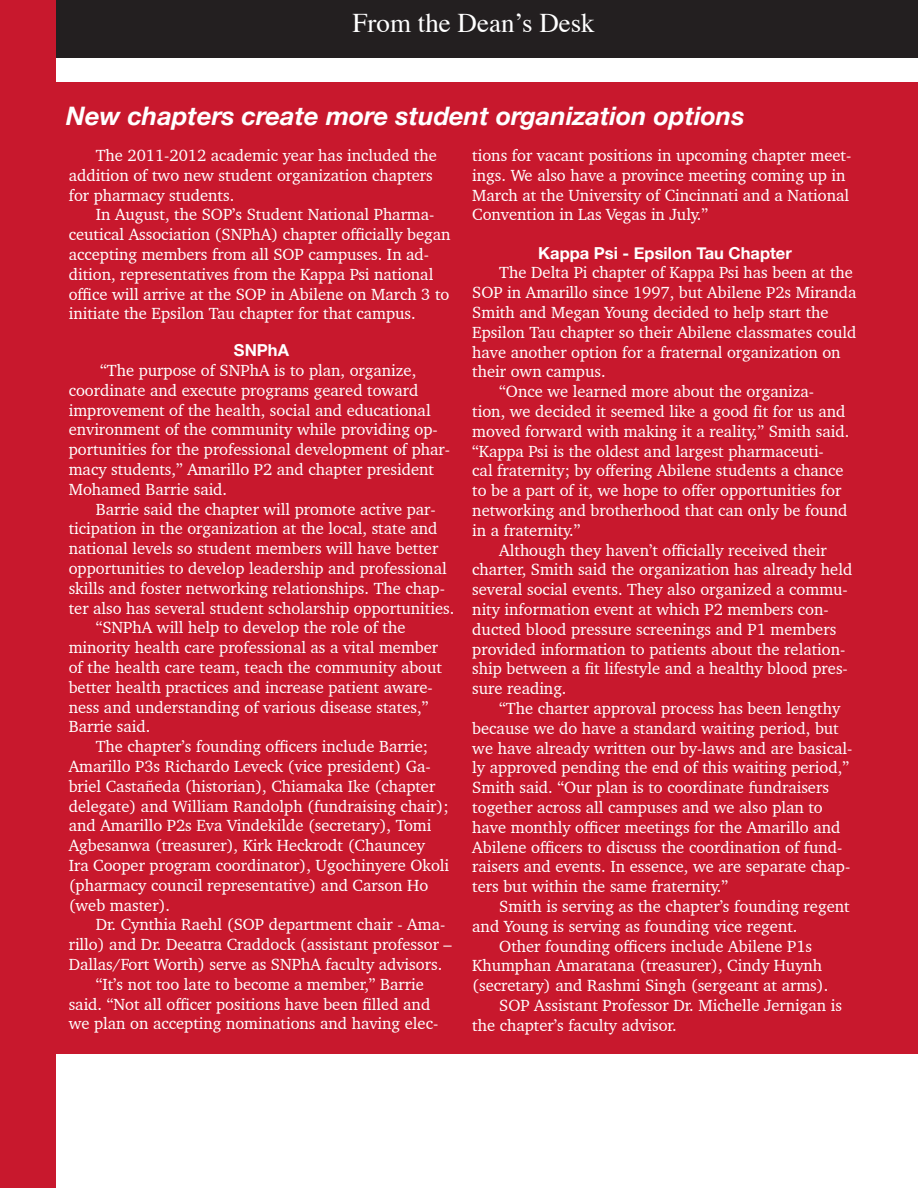
<style>
.page{position:relative;width:918px;height:1188px;background:#fff}
.page>*{position:absolute;margin:0;border:0;box-sizing:border-box;transform-origin:0 0}
.t1{font:27px "Times";color:#fff}
.t2{font:italic 700 25.5px "Helvetica Neue";color:#fff}
.Body{font:16.5px/19.8px "Charter BT Pro";color:#fff}
.Body-2{font:700 16.5px "Helvetica Neue";color:#fff}
</style>
<div class="page">
<div style="left:22px;top:0;width:896px;height:57px;background:#231f20"></div>
<div style="left:0;top:0;width:55px;height:1188px;background:#c8182d"></div>
<div style="left:37px;top:82px;width:881px;height:972px;background:#c8182d"></div>
<p class="t1" style="left:353px;top:-2px;width:244px">From the Dean’s Desk</p>
<p class="t2" style="left:66px;top:101px;width:680px">New chapters create more student organization options</p>
<p class="Body" style="left:69px;top:145px;width:370px;text-indent:27px">The 2011-2012 academic year has included the addition of two new student organization chapters for pharmacy students.</p>
<p class="Body" style="left:69px;top:205px;width:383px;text-indent:27px">In August, the SOP’s Student National Pharma&shy;ceutical Association (SNPhA) chapter officially began accepting members from all SOP campuses. In ad&shy;dition, representatives from the Kappa Psi national office will arrive at the SOP in Abilene on March 3 to initiate the Epsilon Tau chapter for that campus.</p>
<p class="Body-2" style="left:234px;top:340px;width:57px">SNPhA</p>
<p class="Body" style="left:69px;top:360px;width:383px;text-indent:32px">“The purpose of SNPhA is to plan, organize, coordinate and execute programs geared toward improvement of the health, social and educational environment of the community while providing op&shy;portunities for the professional development of phar&shy;macy students,” Amarillo P2 and chapter president Mohamed Barrie said.</p>
<p class="Body" style="left:69px;top:499px;width:387px;text-indent:27px">Barrie said the chapter will promote active par&shy;ticipation in the organization at the local, state and national levels so student members will have better opportunities to develop leadership and professional skills and foster networking relationships. The chap&shy;ter also has several student scholarship opportunities.</p>
<p class="Body" style="left:69px;top:618px;width:375px;text-indent:27px">“SNPhA will help to develop the role of the minority health care professional as a vital member of the health care team, teach the community about better health practices and increase patient aware&shy;ness and understanding of various disease states,” Barrie said.</p>
<p class="Body" style="left:69px;top:737px;width:382px;text-indent:27px">The chapter’s founding officers include Barrie; Amarillo P3s Richardo Leveck (vice president) Ga&shy;briel Castañeda (historian), Chiamaka Ike (chapter delegate) and William Randolph (fundraising chair); and Amarillo P2s Eva Vindekilde (secretary), Tomi Agbesanwa (treasurer), Kirk Heckrodt (Chauncey<br>Ira Cooper program coordinator), Ugochinyere Okoli (pharmacy council representative) and Carson Ho (web master).</p>
<p class="Body" style="left:69px;top:915px;width:385px;text-indent:27px">Dr. Cynthia Raehl (SOP department chair - Ama&shy;rillo) and Dr. Deeatra Craddock (assistant professor –<br>Dallas/Fort Worth) serve as SNPhA faculty advisors.</p>
<p class="Body" style="left:69px;top:974px;width:371px;text-indent:27px">“It’s not too late to become a member,” Barrie said. “Not all officer positions have been filled and we plan on accepting nominations and having elec-</p>
<p class="Body" style="left:472px;top:145px;width:381px">tions for vacant positions in upcoming chapter meet&shy;ings. We also have a province meeting coming up in March at the University of Cincinnati and a National Convention in Las Vegas in July.”</p>
<p class="Body-2" style="left:538px;top:243px;width:255px">Kappa Psi - Epsilon Tau Chapter</p>
<p class="Body" style="left:472px;top:263px;width:386px;text-indent:27px">The Delta Pi chapter of Kappa Psi has been at the SOP in Amarillo since 1997, but Abilene P2s Miranda Smith and Megan Young decided to help start the Epsilon Tau chapter so their Abilene classmates could have another option for a fraternal organization on their own campus.</p>
<p class="Body" style="left:472px;top:382px;width:379px;text-indent:27px">“Once we learned more about the organiza&shy;tion, we decided it seemed like a good fit for us and moved forward with making it a reality,” Smith said. “Kappa Psi is the oldest and largest pharmaceuti-<br>cal fraternity; by offering Abilene students a chance to be a part of it, we hope to offer opportunities for networking and brotherhood that can only be found in a fraternity.”</p>
<p class="Body" style="left:472px;top:540px;width:382px;text-indent:27px">Although they haven’t officially received their charter, Smith said the organization has already held several social events. They also organized a commu&shy;nity information event at which P2 members con&shy;ducted blood pressure screenings and P1 members provided information to patients about the relation&shy;ship between a fit lifestyle and a healthy blood pres&shy;sure reading.</p>
<p class="Body" style="left:472px;top:698px;width:382px;text-indent:27px">“The charter approval process has been lengthy because we do have a standard waiting period, but we have already written our by-laws and are basical&shy;ly approved pending the end of this waiting period,” Smith said. “Our plan is to coordinate fundraisers together across all campuses and we also plan to have monthly officer meetings for the Amarillo and Abilene officers to discuss the coordination of fund&shy;raisers and events. In essence, we are separate chap&shy;ters but within the same fraternity.”</p>
<p class="Body" style="left:472px;top:896px;width:379px;text-indent:27px">Smith is serving as the chapter’s founding regent and Young is serving as founding vice regent.</p>
<p class="Body" style="left:472px;top:936px;width:358px;text-indent:27px">Other founding officers include Abilene P1s<br>Khumphan Amaratana (treasurer), Cindy Huynh (secretary) and Rashmi Singh (sergeant at arms).</p>
<p class="Body" style="left:472px;top:995px;width:371px;text-indent:27px">SOP Assistant Professor Dr. Michelle Jernigan is the chapter’s faculty advisor.</p>
</div>
